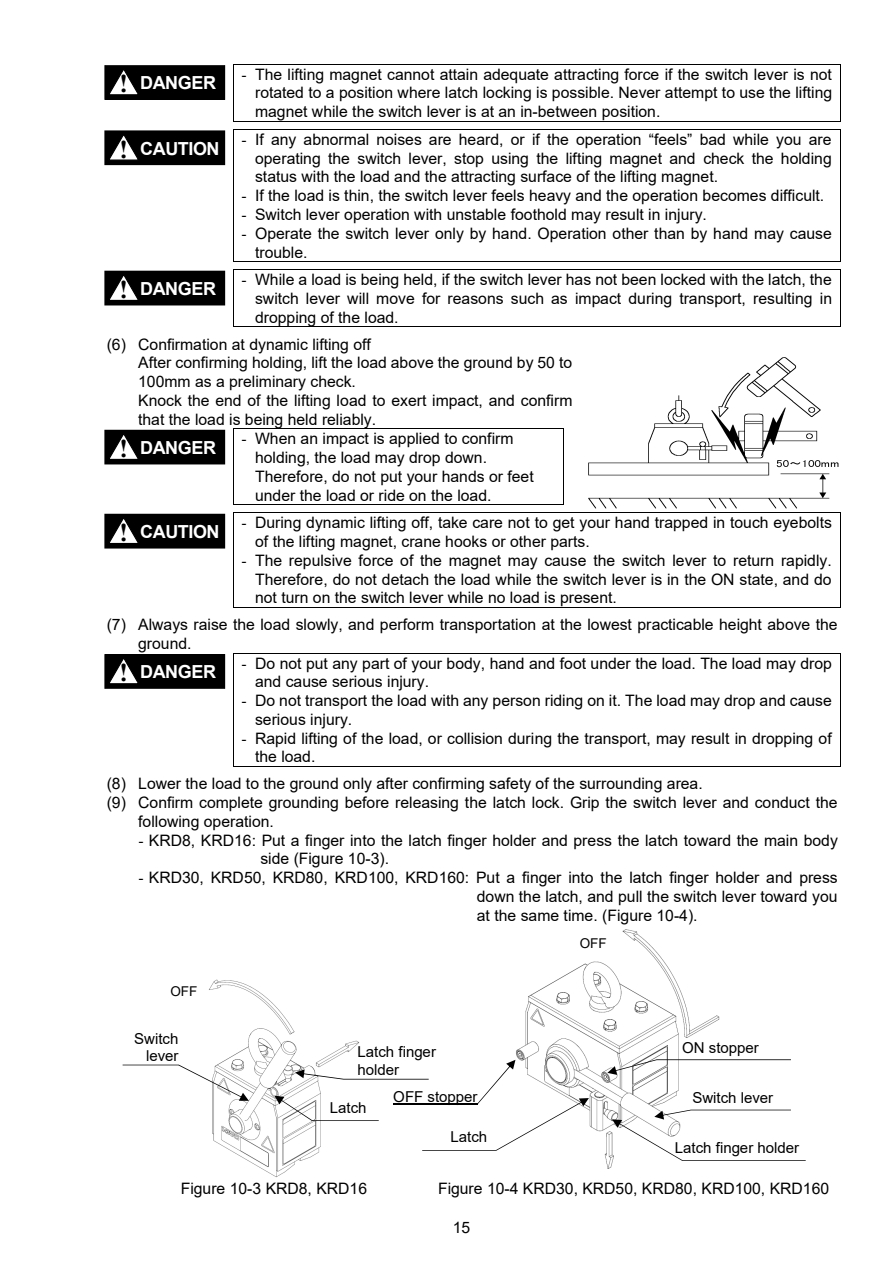
<style>
.page{position:relative;width:893px;height:1263px;background:#fff}
.page>*{position:absolute;margin:0;border:0;box-sizing:border-box;transform-origin:0 0}
.t1{font:700 18px "Arial";letter-spacing:-.025em;color:#fff}
.t2{font:15.75px/18.8px "Arial";color:#000}
.t3{font:15px/17.4px "Arial";color:#000}
.t4{font:13.5px "Arial";color:#000}
.s1{font-family:"Times New Roman"}
.s2{font-family:"Times New Roman";font-size:25.5px;color:#000}
</style>
<div class="page">
<img style="left:209px;top:979px;width:151px;height:198px">
<img style="left:515px;top:929px;width:210px;height:240px">
<hr style="left:234px;top:64px;width:606px;height:1px;background:#000">
<hr style="left:233px;top:65px;width:1px;height:57px;background:#000">
<hr style="left:234px;top:121px;width:606px;height:1px;background:#000">
<hr style="left:840px;top:65px;width:1px;height:57px;background:#000">
<hr style="left:234px;top:129px;width:606px;height:1px;background:#000">
<hr style="left:233px;top:130px;width:1px;height:132px;background:#000">
<hr style="left:234px;top:261px;width:606px;height:1px;background:#000">
<hr style="left:840px;top:130px;width:1px;height:132px;background:#000">
<hr style="left:234px;top:269px;width:606px;height:1px;background:#000">
<hr style="left:233px;top:270px;width:1px;height:57px;background:#000">
<hr style="left:234px;top:326px;width:606px;height:1px;background:#000">
<hr style="left:840px;top:270px;width:1px;height:57px;background:#000">
<hr style="left:233px;top:428px;width:331px;height:1px;background:#000">
<hr style="left:233px;top:429px;width:1px;height:76px;background:#000">
<hr style="left:233px;top:504px;width:330px;height:1px;background:#000">
<hr style="left:563px;top:429px;width:1px;height:76px;background:#000">
<hr style="left:234px;top:512px;width:606px;height:1px;background:#000">
<hr style="left:233px;top:513px;width:1px;height:95px;background:#000">
<hr style="left:234px;top:607px;width:606px;height:1px;background:#000">
<hr style="left:840px;top:513px;width:1px;height:95px;background:#000">
<hr style="left:234px;top:653px;width:606px;height:1px;background:#000">
<hr style="left:233px;top:653px;width:1px;height:114px;background:#000">
<hr style="left:234px;top:766px;width:606px;height:1px;background:#000">
<hr style="left:840px;top:653px;width:1px;height:114px;background:#000">
<div style="left:105px;top:655px;width:120px;height:33px;background:#000"></div>
<div style="left:104px;top:654px;width:121px;height:35px;border:1px solid #000"></div>
<svg style="left:110px;top:659px;width:28px;height:25px"></svg>
<div style="left:105px;top:514px;width:120px;height:34px;background:#000"></div>
<svg style="left:110px;top:519px;width:28px;height:24px"></svg>
<div style="left:105px;top:430px;width:120px;height:34px;background:#000"></div>
<svg style="left:110px;top:435px;width:28px;height:24px"></svg>
<div style="left:105px;top:271px;width:120px;height:34px;background:#000"></div>
<svg style="left:110px;top:276px;width:28px;height:24px"></svg>
<div style="left:105px;top:131px;width:120px;height:34px;background:#000"></div>
<div style="left:104px;top:130px;width:121px;height:35px;border:1px solid #000"></div>
<svg style="left:110px;top:135px;width:28px;height:25px"></svg>
<div style="left:105px;top:66px;width:120px;height:33px;background:#000"></div>
<div style="left:104px;top:65px;width:121px;height:35px;border:1px solid #000"></div>
<svg style="left:110px;top:70px;width:28px;height:25px"></svg>
<img style="left:588px;top:357px;width:250px;height:151px">
<svg style="left:123px;top:1065px;width:126px;height:36px"></svg>
<svg style="left:274px;top:1060px;width:315px;height:91px"></svg>
<svg style="left:607px;top:1059px;width:184px;height:16px"></svg>
<svg style="left:612px;top:1110px;width:194px;height:51px"></svg>
<hr style="left:393px;top:1103px;width:84px;height:1px;background:#000">
<p class="t2" style="left:255px;top:65px;width:579px;text-align:justify;text-indent:-14px"><span class="s1">-</span> The lifting magnet cannot attain adequate attracting force if the switch lever is not rotated to a position where latch locking is possible. Never attempt to use the lifting magnet while the switch lever is at an in-between position.</p>
<p class="t2" style="left:255px;top:130px;width:578px;text-align:justify;text-indent:-14px"><span class="s1">-</span> If any abnormal noises are heard, or if the operation “feels” bad while you are operating the switch lever, stop using the lifting magnet and check the holding status with the load and the attracting surface of the lifting magnet.</p>
<p class="t2" style="left:242px;top:186px;width:584px"><span class="s1">-</span> If the load is thin, the switch lever feels heavy and the operation becomes difficult.</p>
<p class="t2" style="left:242px;top:205px;width:467px"><span class="s1">-</span> Switch lever operation with unstable foothold may result in injury.</p>
<p class="t2" style="left:255px;top:224px;width:578px;text-indent:-14px"><span class="s1">-</span> Operate the switch lever only by hand. Operation other than by hand may cause trouble.</p>
<p class="t2" style="left:255px;top:270px;width:578px;text-align:justify;text-indent:-14px"><span class="s1">-</span> While a load is being held, if the switch lever has not been locked with the latch, the switch lever will move for reasons such as impact during transport, resulting in dropping of the load.</p>
<p class="t2" style="left:138px;top:335px;width:436px;text-indent:-31px">(6) Confirmation at dynamic lifting off<br>After confirming holding, lift the load above the ground by 50 to 100mm as a preliminary check.<br>Knock the end of the lifting load to exert impact, and confirm that the load is being held reliably.</p>
<p class="t2" style="left:255px;top:429px;width:280px;text-indent:-14px"><span class="s1">-</span> When an impact is applied to confirm holding, the load may drop down.<br>Therefore, do not put your hands or feet under the load or ride on the load.</p>
<p class="t2" style="left:255px;top:513px;width:578px;text-indent:-14px"><span class="s1">-</span> During dynamic lifting off, take care not to get your hand trapped in touch eyebolts of the lifting magnet, crane hooks or other parts.</p>
<p class="t2" style="left:255px;top:551px;width:578px;text-align:justify;text-indent:-14px"><span class="s1">-</span> The repulsive force of the magnet may cause the switch lever to return rapidly.<br>Therefore, do not detach the load while the switch lever is in the ON state, and do not turn on the switch lever while no load is present.</p>
<p class="t2" style="left:138px;top:615px;width:701px;text-indent:-31px">(7) Always raise the load slowly, and perform transportation at the lowest practicable height above the ground.</p>
<p class="t2" style="left:255px;top:653px;width:578px;text-indent:-14px"><span class="s1">-</span> Do not put any part of your body, hand and foot under the load. The load may drop and cause serious injury.</p>
<p class="t2" style="left:255px;top:691px;width:578px;text-indent:-14px"><span class="s1">-</span> Do not transport the load with any person riding on it. The load may drop and cause serious injury.</p>
<p class="t2" style="left:255px;top:729px;width:578px;text-indent:-14px"><span class="s1">-</span> Rapid lifting of the load, or collision during the transport, may result in dropping of the load.</p>
<p class="t2" style="left:107px;top:774px;width:597px">(8) Lower the load to the ground only after confirming safety of the surrounding area.</p>
<p class="t2" style="left:107px;top:793px;width:732px">(9) Confirm complete grounding before releasing the latch lock. Grip the switch lever and conduct the</p>
<p class="t2" style="left:138px;top:812px;width:137px">following operation.</p>
<p class="t2" style="left:260px;top:831px;width:579px;text-indent:-122px"><span class="s1">-</span> KRD8, KRD16: Put a finger into the latch finger holder and press the latch toward the main body side (Figure 10-3).</p>
<p class="t2" style="left:477px;top:868px;width:362px;text-align:justify;text-indent:-338px"><span class="s1">-</span> KRD30, KRD50, KRD80, KRD100, KRD160: Put a finger into the latch finger holder and press down the latch, and pull the switch lever toward you at the same time. (Figure 10-4).</p>
<p class="t1" style="left:119px;top:70px;width:98px"><span class="s2">!</span> DANGER</p>
<p class="t1" style="left:119px;top:136px;width:102px"><span class="s2">!</span> CAUTION</p>
<p class="t1" style="left:119px;top:276px;width:98px"><span class="s2">!</span> DANGER</p>
<p class="t1" style="left:119px;top:435px;width:98px"><span class="s2">!</span> DANGER</p>
<p class="t1" style="left:119px;top:519px;width:102px"><span class="s2">!</span> CAUTION</p>
<p class="t1" style="left:119px;top:659px;width:98px"><span class="s2">!</span> DANGER</p>
<p class="t4" style="left:170px;top:981px;width:29px">OFF</p>
<p class="t3" style="left:134px;top:1030px;width:46px;text-align:right">Switch lever</p>
<p class="t3" style="left:358px;top:1043px;width:80px">Latch finger holder</p>
<p class="t3" style="left:330px;top:1099px;width:38px">Latch</p>
<p class="t3" style="left:393px;top:1087px;width:86px">OFF stopper</p>
<p class="t3" style="left:450px;top:1127px;width:38px">Latch</p>
<p class="t4" style="left:580px;top:934px;width:29px">OFF</p>
<p class="t3" style="left:682px;top:1038px;width:78px">ON stopper</p>
<p class="t3" style="left:692px;top:1089px;width:82px">Switch lever</p>
<p class="t3" style="left:675px;top:1138px;width:126px">Latch finger holder</p>
<p class="t2" style="left:181px;top:1179px;width:188px">Figure 10-3 KRD8, KRD16</p>
<p class="t2" style="left:438px;top:1179px;width:393px">Figure 10-4 KRD30, KRD50, KRD80, KRD100, KRD160</p>
<p class="t2" style="left:453px;top:1218px;width:19px">15</p>
</div>
